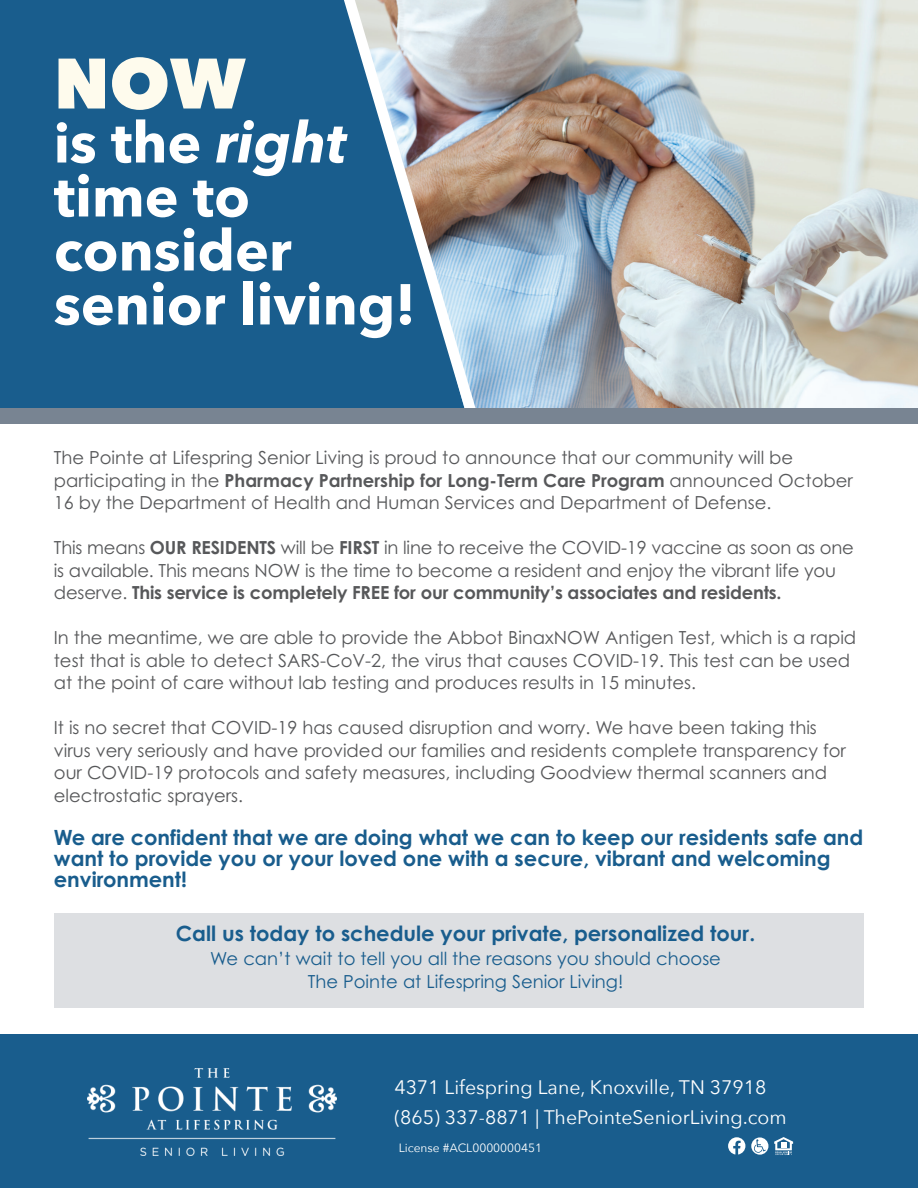
<style>
.page{position:relative;width:918px;height:1188px;background:#fff}
.page>*{position:absolute;margin:0;border:0;box-sizing:border-box;transform-origin:0 0}
.t1{font:800 70.5px "Avenir Next";color:#fefbed}
.t2{font:700 57px/54px "Avenir Next";color:#fff}
.t3{font:700 21px/21.5px "Century Gothic Pro";color:#195d8d}
.t4{font:19.5px/30px "Avenir Next";color:#fff}
.t5{font:18px/22.5px "Century Gothic Pro";color:#57585a}
.t6{font:18px/22.5px "Century Gothic Pro";color:#195d8d;text-align:center}
.t7{font:12px "Avenir Next";color:#fff}
.s1{font-size:54px}
.s2{font-style:italic}
.s3{font-weight:700}
</style>
<div class="page">
<div style="left:0;top:0;width:466px;height:422px;background:#195d8d"></div>
<img style="left:484px;top:0;width:434px;height:408px">
<svg style="left:329px;top:0;width:155px;height:424px"></svg>
<div style="left:0;top:408px;width:918px;height:15px;background:#788492"></div>
<div style="left:0;top:1034px;width:918px;height:154px;background:#195d8d"></div>
<div style="left:54px;top:913px;width:810px;height:95px;background:#dddfe2"></div>
<svg style="left:751px;top:1137px;width:17px;height:18px"></svg>
<svg style="left:774px;top:1137px;width:19px;height:18px"></svg>
<svg style="left:728px;top:1137px;width:17px;height:18px"></svg>
<img style="left:87px;top:1069px;width:250px;height:86px">
<h1 class="t1" style="left:54px;top:40px;width:193px">NOW</h1>
<h2 class="t2" style="left:54px;top:115px;width:363px"><span class="s1">i</span>s the <span class="s2">right </span>time to consider senior living!</h2>
<p class="t5" style="left:54px;top:446px;width:800px">The Pointe at Lifespring Senior Living is proud to announce that our community will be participating in the <span class="s3">Pharmacy Partnership for Long-Term Care Program</span> announced October<br>16 by the Department of Health and Human Services and Department of Defense.</p>
<p class="t5" style="left:54px;top:536px;width:802px">This means <span class="s3">OUR RESIDENTS</span> will be <span class="s3">FIRST</span> in line to receive the COVID-19 vaccine as soon as one is available. This means NOW is the time to become a resident and enjoy the vibrant life you deserve. <span class="s3">This service is completely FREE for our community’s associates and residents.</span></p>
<p class="t5" style="left:54px;top:626px;width:804px">In the meantime, we are able to provide the Abbot BinaxNOW Antigen Test, which is a rapid test that is able to detect SARS-CoV-2, the virus that causes COVID-19. This test can be used at the point of care without lab testing and produces results in 15 minutes.</p>
<p class="t5" style="left:54px;top:716px;width:794px">It is no secret that COVID-19 has caused disruption and worry. We have been taking this virus very seriously and have provided our families and residents complete transparency for our COVID-19 protocols and safety measures, including Goodview thermal scanners and electrostatic sprayers.</p>
<p class="t3" style="left:54px;top:826px;width:811px">We are confident that we are doing what we can to keep our residents safe and want to provide you or your loved one with a secure, vibrant and welcoming environment!</p>
<p class="t3" style="left:176px;top:922px;width:581px">Call us today to schedule your private, personalized tour.</p>
<p class="t6" style="left:210px;top:947px;width:512px">We can’t wait to tell you all the reasons you should choose<br>The Pointe at Lifespring Senior Living!</p>
<p class="t4" style="left:394px;top:1071px;width:394px">4371 Lifespring Lane, Knoxville, TN 37918 (865) 337-8871 | ThePointeSeniorLiving.com</p>
<p class="t7" style="left:399px;top:1138px;width:145px">License #ACL0000000451</p>
</div>
